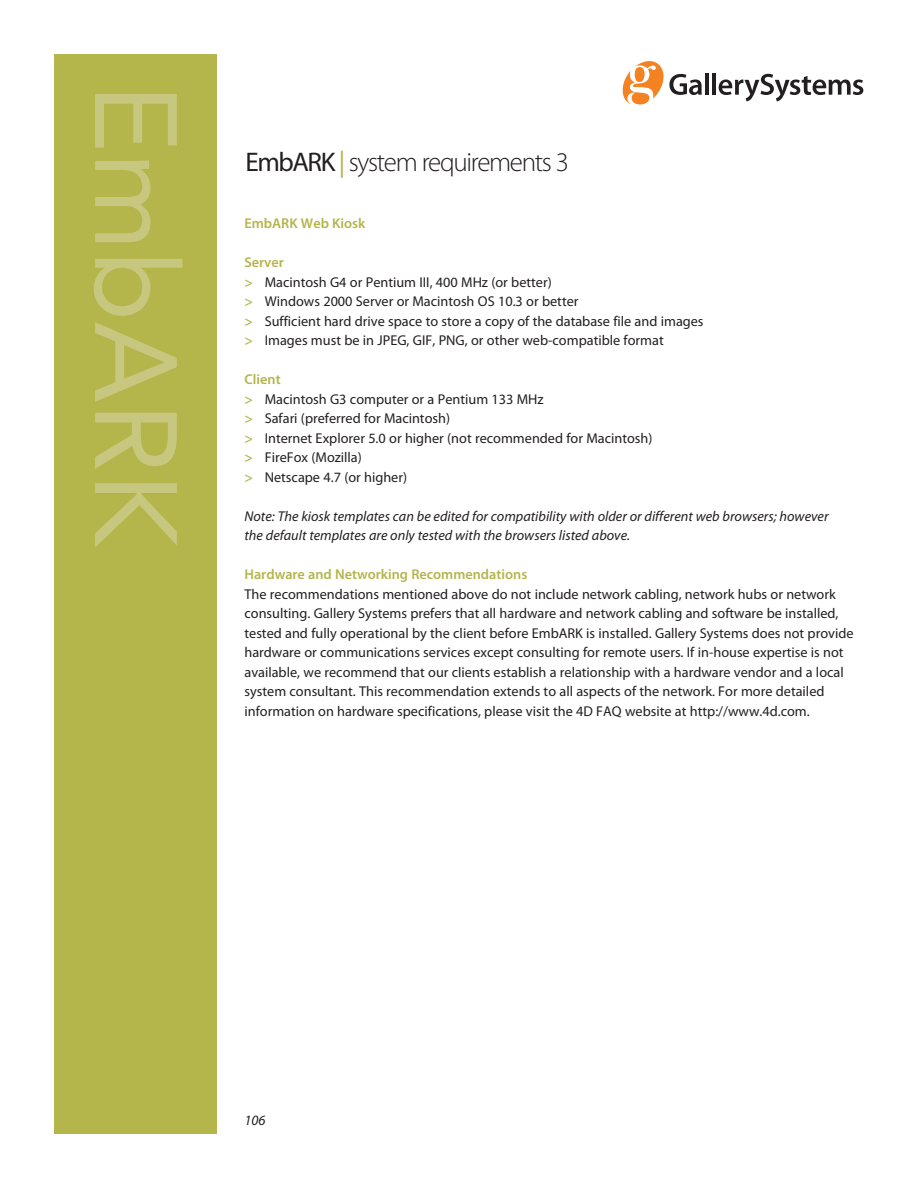
<style>
.page{position:relative;width:918px;height:1188px;background:#fff}
.page>*{position:absolute;margin:0;border:0;box-sizing:border-box;transform-origin:0 0}
.t1{font:115.5px "Avenir";color:#c8c77f}
.t2{font:300 27px "Myriad Pro";letter-spacing:-.05em;color:#231f20}
.t3{font:14.25px/19.5px "Myriad Pro";color:#231f20}
.t4{font:italic 14.25px/19.5px "Myriad Pro";color:#231f20}
.t5{font:600 14.25px "Myriad Pro";color:#b4b54b}
.s1{font-weight:400}
.s2{font-weight:400;color:#b4b54b}
.s3{font-weight:600;color:#b4b54b}
</style>
<div class="page">
<svg style="left:623px;top:61px;width:79px;height:43px"></svg>
<hr style="left:705px;top:73px;width:4px;height:22px;background:#231f20">
<hr style="left:713px;top:73px;width:3px;height:22px;background:#231f20">
<svg style="left:719px;top:74px;width:144px;height:27px"></svg>
<div style="left:54px;top:54px;width:162px;height:1080px;background:#b4b54b"></div>
<h1 class="t1" style="left:182px;top:84px;width:465px;rotate:90deg">EmbARK</h1>
<h2 class="t2" style="left:245px;top:152px;width:325px"><span class="s1">EmbARK</span> <span class="s2">|</span> system requirements 3</h2>
<p class="t5" style="left:244px;top:218px;width:122px">EmbARK Web Kiosk</p>
<p class="t3" style="left:244px;top:254px;width:461px"><span class="s3">Server<br>&gt;</span> Macintosh G4 or Pentium III, 400 MHz (or better)<br><span class="s3">&gt;</span> Windows 2000 Server or Macintosh OS 10.3 or better<br><span class="s3">&gt;</span> Sufficient hard drive space to store a copy of the database file and images <span class="s3">&gt;</span> Images must be in JPEG, GIF, PNG, or other web-compatible format</p>
<p class="t3" style="left:244px;top:371px;width:410px"><span class="s3">Client<br>&gt;</span> Macintosh G3 computer or a Pentium 133 MHz<br><span class="s3">&gt;</span> Safari (preferred for Macintosh)<br><span class="s3">&gt;</span> Internet Explorer 5.0 or higher (not recommended for Macintosh) <span class="s3">&gt;</span> FireFox (Mozilla)<br><span class="s3">&gt;</span> Netscape 4.7 (or higher)</p>
<p class="t4" style="left:244px;top:507px;width:586px">Note: The kiosk templates can be edited for compatibility with older or different web browsers; however the default templates are only tested with the browsers listed above.</p>
<p class="t5" style="left:244px;top:569px;width:284px">Hardware and Networking Recommendations</p>
<p class="t3" style="left:244px;top:585px;width:611px">The recommendations mentioned above do not include network cabling, network hubs or network consulting. Gallery Systems prefers that all hardware and network cabling and software be installed, tested and fully operational by the client before EmbARK is installed. Gallery Systems does not provide hardware or communications services except consulting for remote users. If in-house expertise is not available, we recommend that our clients establish a relationship with a hardware vendor and a local system consultant. This recommendation extends to all aspects of the network. For more detailed information on hardware specifications, please visit the 4D FAQ website at http://www.4d.com.</p>
<p class="t4" style="left:244px;top:1112px;width:23px">106</p>
</div>
